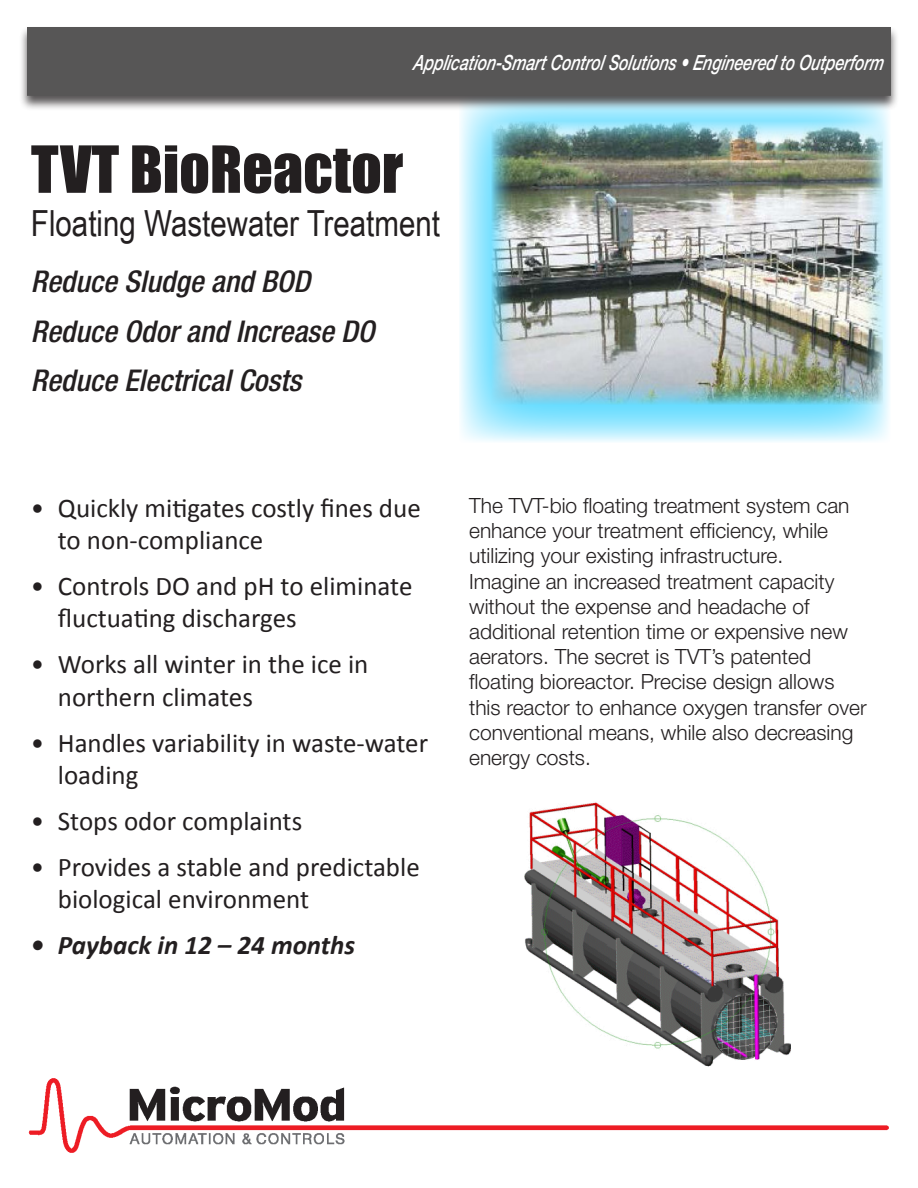
<style>
.page{position:relative;width:918px;height:1188px;background:#fff}
.page>*{position:absolute;margin:0;border:0;box-sizing:border-box;transform-origin:0 0}
.t1{font:60px "Impact";color:#231f20}
.t2{font:36px "Arial Narrow";color:#231f20}
.t3{font:italic 500 condensed 30px "Helvetica Neue";color:#231f20}
.t4{font:27px/32.4px "Calibri";color:#231f20}
.t5{font:italic 700 27px "Calibri";color:#231f20}
.t6{font:300 21px "Helvetica Neue";color:#231f20}
.t7{font:italic 500 21px "Helvetica Neue";color:#fff;scale:.75 1}
</style>
<div class="page">
<svg style="left:460px;top:111px;width:430px;height:331px"></svg>
<div style="left:19px;top:26px;width:880px;height:85px;background:#231f20;opacity:.75"></div>
<div style="left:27px;top:27px;width:864px;height:69px;background:#575656"></div>
<img style="left:28px;top:1078px;width:861px;height:75px">
<img style="left:492px;top:122px;width:392px;height:282px">
<img style="left:524px;top:802px;width:267px;height:265px">
<p class="t7" style="left:413px;top:50px;width:635px">App lication-SmartControlSolutions•Engineered to Outp erform</p>
<p class="t1" style="left:31px;top:123px;width:374px">TVT BioReactor</p>
<p class="t2" style="left:31px;top:197px;width:411px">Floating Wastewater Treatment</p>
<p class="t3" style="left:31px;top:264px;width:281px">Reduce Sludge and BOD</p>
<p class="t3" style="left:31px;top:313px;width:345px">Reduce Odor and Increase DO</p>
<p class="t3" style="left:31px;top:363px;width:272px">Reduce Electrical Costs</p>
<p class="t4" style="left:58px;top:490px;width:364px;text-indent:-27px">• Quickly mitigates costly fines due to non-compliance</p>
<p class="t4" style="left:58px;top:569px;width:356px;text-indent:-27px">• Controls DO and pH to eliminate fluctuating discharges</p>
<p class="t4" style="left:58px;top:647px;width:312px;text-indent:-27px">• Works all winter in the ice in northern climates</p>
<p class="t4" style="left:58px;top:725px;width:372px;text-indent:-27px">• Handles variability in waste-water loading</p>
<p class="t4" style="left:31px;top:803px;width:273px">• Stops odor complaints</p>
<p class="t4" style="left:58px;top:849px;width:363px;text-indent:-27px">• Provides a stable and predictable biological environment</p>
<p class="t5" style="left:31px;top:928px;width:326px">• Payback in 12 – 24 months</p>
<p class="t6" style="left:469px;top:493px;width:382px">The TVT-bio floating treatment system can</p>
<p class="t6" style="left:469px;top:518px;width:361px">enhance your treatment efficiency, while</p>
<p class="t6" style="left:469px;top:543px;width:316px">utilizing your existing infrastructure.</p>
<p class="t6" style="left:469px;top:568px;width:367px">Imagine an increased treatment capacity</p>
<p class="t6" style="left:469px;top:593px;width:342px">without the expense and headache of</p>
<p class="t6" style="left:469px;top:619px;width:380px">additional retention time or expensive new</p>
<p class="t6" style="left:469px;top:644px;width:343px">aerators. The secret is TVT’s patented</p>
<p class="t6" style="left:469px;top:669px;width:367px">floating bioreactor. Precise design allows</p>
<p class="t6" style="left:469px;top:694px;width:399px">this reactor to enhance oxygen transfer over</p>
<p class="t6" style="left:469px;top:719px;width:386px">conventional means, while also decreasing</p>
<p class="t6" style="left:469px;top:745px;width:123px">energy costs.</p>
</div>
